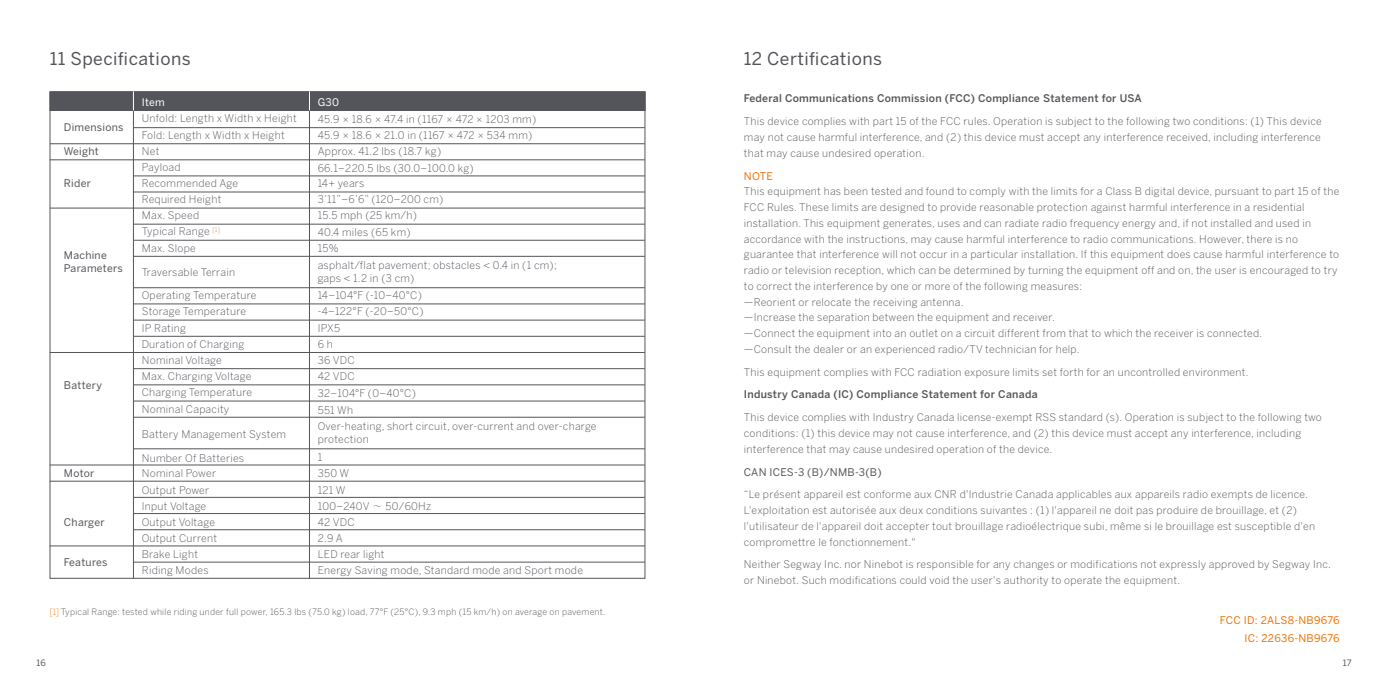
<style>
.page{position:relative;width:1389px;height:695px;background:#fff}
.page>*{position:absolute;margin:0;border:0;box-sizing:border-box;transform-origin:0 0}
.t1{font:17.5px "Benton Sans";letter-spacing:.025em;color:#54555a}
.t2{font:300 10.5px/15.8px "Benton Sans";letter-spacing:.025em;color:#54555a}
.t3{font:500 10.5px "Benton Sans";letter-spacing:.025em;color:#54555a}
.t4{font:10.5px/12.6px "Benton Sans";letter-spacing:.025em;color:#54555a}
.t5{font:10.5px/17.5px "Benton Sans";letter-spacing:.025em;color:#ef7100;text-align:right}
.t6{font:10.5px "Benton Sans";letter-spacing:.025em;color:#fff}
.t7{font:300 8.75px "Benton Sans";letter-spacing:.025em;color:#54555a}
.t8{font:8.75px "Benton Sans";color:#54555a}
.s1{font-family:"Adobe Song Std"}
.s2{color:#ef7100}
</style>
<div class="page">
<svg style="left:49px;top:91px;width:597px;height:488px"></svg>
<h1 class="t1" style="left:50px;top:48px;width:143px">11 Specifications</h1>
<p class="t4" style="left:64px;top:120px;width:61px">Dimensions</p>
<p class="t4" style="left:64px;top:144px;width:36px">Weight</p>
<p class="t6" style="left:142px;top:96px;width:25px">Item</p>
<p class="t6" style="left:318px;top:96px;width:23px">G30</p>
<p class="t2" style="left:142px;top:110px;width:156px">Unfold: Length x Width x Height<br>Fold: Length x Width x Height</p>
<p class="t2" style="left:142px;top:159px;width:40px">Payload</p>
<p class="t2" style="left:318px;top:111px;width:220px">45.9 × 18.6 × 47.4 in (1167 × 472 × 1203 mm)<br>45.9 × 18.6 × 21.0 in (1167 × 472 × 534 mm)</p>
<p class="t2" style="left:318px;top:160px;width:158px">66.1–220.5 lbs (30.0–100.0 kg)</p>
<p class="t2" style="left:142px;top:143px;width:19px">Net</p>
<p class="t2" style="left:318px;top:143px;width:125px">Approx. 41.2 lbs (18.7 kg)</p>
<p class="t4" style="left:64px;top:176px;width:29px">Rider</p>
<p class="t2" style="left:142px;top:175px;width:98px;line-height:16.3px">Recommended Age<br>Required Height<br>Max. Speed<br>Typical Range <sup>[1]<br></sup>Max. Slope</p>
<p class="t2" style="left:142px;top:286px;width:116px;line-height:16.4px">Operating Temperature<br>Storage Temperature<br>IP Rating<br>Duration of Charging</p>
<p class="t4" style="left:64px;top:249px;width:60px">Machine<br>Parameters</p>
<p class="t2" style="left:142px;top:264px;width:95px">Traversable Terrain</p>
<p class="t4" style="left:64px;top:378px;width:40px">Battery</p>
<p class="t2" style="left:142px;top:352px;width:82px">Nominal Voltage</p>
<p class="t2" style="left:142px;top:367px;width:112px;line-height:16.3px">Max. Charging Voltage<br>Charging Temperature</p>
<p class="t2" style="left:142px;top:401px;width:89px">Nominal Capacity</p>
<p class="t2" style="left:142px;top:425px;width:146px">Battery Management System</p>
<p class="t2" style="left:318px;top:175px;width:127px">14+ years<br>3’11”–6’6” (120–200 cm)</p>
<p class="t2" style="left:318px;top:207px;width:101px">15.5 mph (25 km/h)</p>
<p class="t2" style="left:318px;top:223px;width:94px;line-height:16.8px">40.4 miles (65 km)<br>15%</p>
<p class="t2" style="left:318px;top:259px;width:241px;line-height:12.6px">asphalt/flat pavement; obstacles &lt; 0.4 in (1 cm); gaps &lt; 1.2 in (3 cm)</p>
<p class="t2" style="left:318px;top:287px;width:107px;line-height:16.3px">14–104°F (-10–40°C) -4–122°F (-20–50°C)</p>
<p class="t2" style="left:318px;top:319px;width:24px;line-height:16.6px">IPX5<br>6 h</p>
<p class="t2" style="left:318px;top:352px;width:39px">36 VDC</p>
<p class="t2" style="left:318px;top:368px;width:39px">42 VDC</p>
<p class="t2" style="left:318px;top:402px;width:37px">551 Wh</p>
<p class="t2" style="left:318px;top:385px;width:100px">32–104°F (0–40°C)</p>
<p class="t2" style="left:318px;top:419px;width:280px;line-height:12.6px">Over-heating, short circuit, over-current and over-charge protection</p>
<p class="t4" style="left:64px;top:467px;width:32px">Motor</p>
<p class="t4" style="left:64px;top:515px;width:42px">Charger</p>
<p class="t4" style="left:64px;top:556px;width:45px">Features</p>
<p class="t2" style="left:142px;top:449px;width:104px">Number Of Batteries</p>
<p class="t2" style="left:318px;top:449px;width:6px">1</p>
<p class="t2" style="left:142px;top:464px;width:76px;line-height:16.8px">Nominal Power<br>Output Power</p>
<p class="t2" style="left:318px;top:465px;width:33px">350 W</p>
<p class="t2" style="left:318px;top:482px;width:29px">121 W</p>
<p class="t2" style="left:142px;top:498px;width:77px">Input Voltage<br>Output Voltage<br>Output Current</p>
<p class="t2" style="left:318px;top:498px;width:115px">100–240V <span class="s1">～</span> 50/60Hz<br>42 VDC<br>2.9 A</p>
<p class="t2" style="left:142px;top:546px;width:58px">Brake Light</p>
<p class="t2" style="left:318px;top:546px;width:68px">LED rear light</p>
<p class="t2" style="left:142px;top:562px;width:68px">Riding Modes</p>
<p class="t2" style="left:318px;top:562px;width:267px">Energy Saving mode, Standard mode and Sport mode</p>
<p class="t7" style="left:50px;top:606px;width:557px"><span class="s2">[1]</span> Typical Range: tested while riding under full power, 165.3 lbs (75.0 kg) load, 77°F (25°C), 9.3 mph (15 km/h) on average on pavement.</p>
<h1 class="t1" style="left:744px;top:48px;width:140px">12 Certifications</h1>
<p class="t3" style="left:744px;top:92px;width:399px">Federal Communications Commission (FCC) Compliance Statement for USA</p>
<p class="t2" style="left:744px;top:113px;width:579px;text-align:justify">This device complies with part 15 of the FCC rules. Operation is subject to the following two conditions: (1) This device may not cause harmful interference, and (2) this device must accept any interference received, including interference that may cause undesired operation.</p>
<p class="t5" style="left:744px;top:167px;width:31px">NOTE</p>
<p class="t2" style="left:744px;top:183px;width:597px">This equipment has been tested and found to comply with the limits for a Class B digital device, pursuant to part 15 of the FCC Rules. These limits are designed to provide reasonable protection against harmful interference in a residential installation. This equipment generates, uses and can radiate radio frequency energy and, if not installed and used in accordance with the instructions, may cause harmful interference to radio communications. However, there is no guarantee that interference will not occur in a particular installation. If this equipment does cause harmful interference to radio or television reception, which can be determined by turning the equipment off and on, the user is encouraged to try to correct the interference by one or more of the following measures:<br>—Reorient or relocate the receiving antenna.<br>—Increase the separation between the equipment and receiver.<br>—Connect the equipment into an outlet on a circuit different from that to which the receiver is connected.<br>—Consult the dealer or an experienced radio/TV technician for help.</p>
<p class="t2" style="left:744px;top:364px;width:506px">This equipment complies with FCC radiation exposure limits set forth for an uncontrolled environment.</p>
<p class="t3" style="left:744px;top:388px;width:295px">Industry Canada (IC) Compliance Statement for Canada</p>
<p class="t2" style="left:744px;top:409px;width:580px">This device complies with Industry Canada license-exempt RSS standard (s). Operation is subject to the following two conditions: (1) this device may not cause interference, and (2) this device must accept any interference, including interference that may cause undesired operation of the device.</p>
<p class="t4" style="left:744px;top:465px;width:139px">CAN ICES-3 (B)/NMB-3(B)</p>
<p class="t2" style="left:744px;top:486px;width:573px">“Le présent appareil est conforme aux CNR d'Industrie Canada applicables aux appareils radio exempts de licence.<br>L'exploitation est autorisée aux deux conditions suivantes : (1) l'appareil ne doit pas produire de brouillage, et (2) l'utilisateur de l'appareil doit accepter tout brouillage radioélectrique subi, même si le brouillage est susceptible d'en compromettre le fonctionnement."</p>
<p class="t2" style="left:744px;top:556px;width:588px">Neither Segway Inc. nor Ninebot is responsible for any changes or modifications not expressly approved by Segway Inc. or Ninebot. Such modifications could void the user's authority to operate the equipment.</p>
<p class="t5" style="left:1220px;top:611px;width:121px">FCC ID: 2ALS8-NB9676<br>IC: 22636-NB9676</p>
<p class="t8" style="left:37px;top:657px;width:11px">16</p>
<p class="t8" style="left:1343px;top:657px;width:10px">17</p>
</div>
